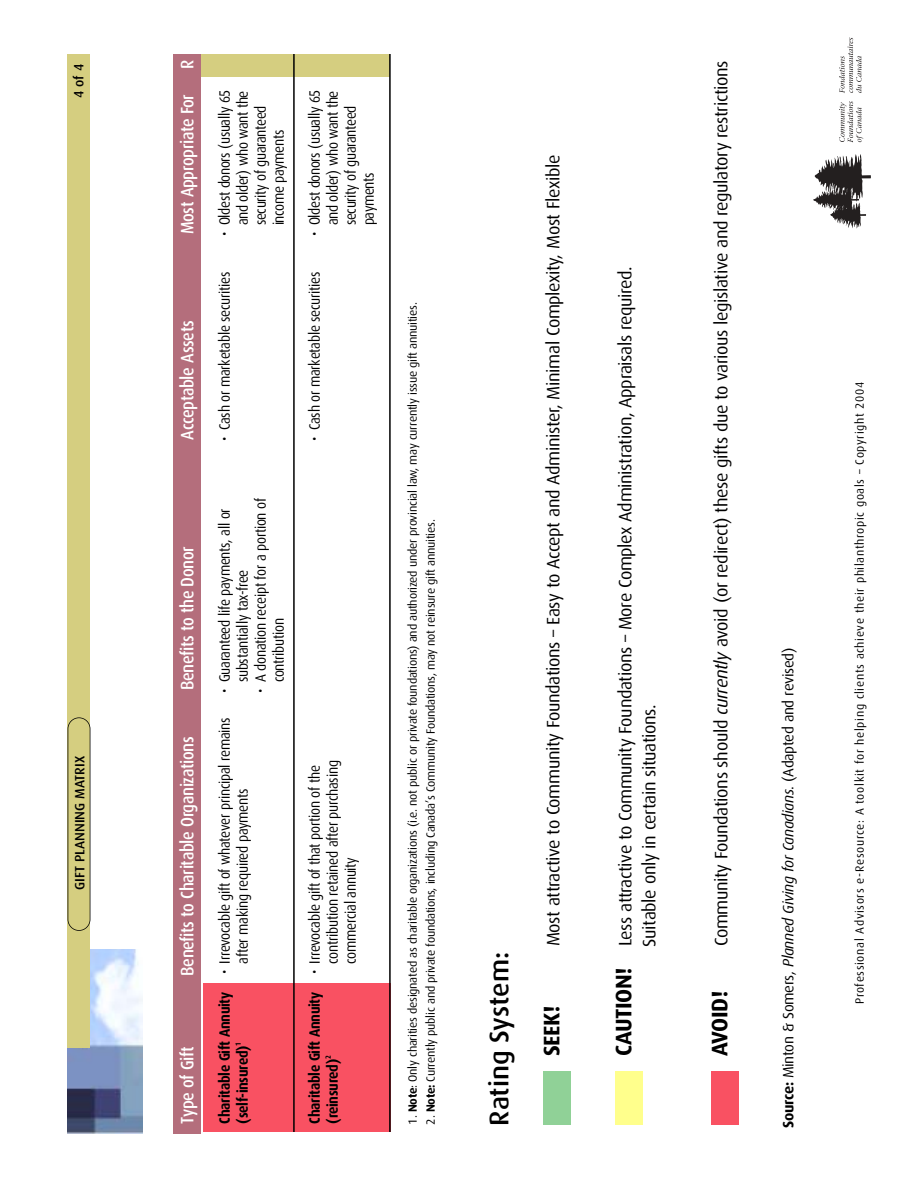
<style>
.page{position:relative;width:918px;height:1188px;background:#fff}
.page>*{position:absolute;margin:0;border:0;box-sizing:border-box;transform-origin:0 0}
.t1{font:500 27px "Dax";color:#000}
.t2{font:700 22.5px "Dax";letter-spacing:-.025em;color:#000}
.t3{font:18px/24px "Dax";letter-spacing:-.02em;color:#000}
.t4{font:500 18px "Dax";letter-spacing:-.02em;color:#fff;scale:.9 1}
.t5{font:15px/18px "Dax";letter-spacing:-.02em;color:#000;scale:.9 1}
.t6{font:700 15px/18px "Dax";letter-spacing:-.025em;color:#000;scale:.9 1}
.t7{font:15px "Dax";letter-spacing:-.02em;color:#000}
.t8{font:500 13.5px "Dax";color:#000}
.t9{font:12px "Dax";letter-spacing:-.02em;color:#000}
.t10{font:12px "Dax";letter-spacing:.055em;color:#000}
.t11{font:700 7.5px "Dax";color:#000;scale:.9 1}
.s1{font-weight:700}
.s2{font-weight:700;font-size:22.5px}
.s3{font-style:italic}
</style>
<div class="page">
<div style="left:203px;top:983px;width:187px;height:149px;background:#f95162"></div>
<img style="left:68px;top:950px;width:74px;height:183px">
<div style="left:67px;top:54px;width:23px;height:993px;background:#d5ce80"></div>
<div style="left:68px;top:717px;width:22px;height:214px;border:2px solid #000;border-radius:11px"></div>
<div style="left:201px;top:54px;width:189px;height:23px;background:#d5ce80"></div>
<div style="left:174px;top:54px;width:27px;height:1080px;background:#b46e7c"></div>
<hr style="left:293px;top:54px;width:2px;height:1078px;background:#000">
<hr style="left:389px;top:54px;width:2px;height:1078px;background:#000">
<div style="left:543px;top:1071px;width:28px;height:54px;background:#90d197"></div>
<div style="left:615px;top:1071px;width:28px;height:54px;background:#ffff8c"></div>
<div style="left:711px;top:1071px;width:28px;height:54px;background:#f95162"></div>
<svg style="left:813px;top:154px;width:58px;height:75px"></svg>
<svg style="left:839px;top:101px;width:24px;height:42px"></svg>
<svg style="left:839px;top:38px;width:23px;height:55px"></svg>
<p class="t8" style="left:72px;top:98px;width:36px;rotate:-90deg">4 of 4</p>
<p class="t8" style="left:73px;top:890px;width:135px;rotate:-90deg">GIFT PLANNING MATRIX</p>
<p class="t4" style="left:179px;top:69px;width:12px;rotate:-90deg">R</p>
<p class="t4" style="left:179px;top:234px;width:157px;rotate:-90deg">Most Appropriate For</p>
<p class="t4" style="left:179px;top:440px;width:134px;rotate:-90deg">Acceptable Assets</p>
<p class="t5" style="left:216px;top:225px;width:153px;text-indent:-11px;rotate:-90deg">• Oldest donors (usually 65 and older) who want the security of guaranteed income payments</p>
<p class="t5" style="left:306px;top:225px;width:153px;text-indent:-11px;rotate:-90deg">• Oldest donors (usually 65 and older) who want the security of guaranteed payments</p>
<p class="t5" style="left:216px;top:441px;width:190px;rotate:-90deg">• Cash or marketable securities</p>
<p class="t5" style="left:306px;top:441px;width:190px;rotate:-90deg">• Cash or marketable securities</p>
<p class="t4" style="left:179px;top:690px;width:162px;rotate:-90deg">Benefits to the Donor</p>
<p class="t4" style="left:179px;top:976px;width:268px;rotate:-90deg">Benefits to Charitable Organizations</p>
<p class="t4" style="left:179px;top:1124px;width:87px;rotate:-90deg">Type of Gift</p>
<p class="t5" style="left:216px;top:682px;width:195px;text-indent:-11px;rotate:-90deg">• Guaranteed life payments, all or substantially tax-free</p>
<p class="t5" style="left:252px;top:682px;width:206px;text-indent:-11px;rotate:-90deg">• A donation receipt for a portion of contribution</p>
<p class="t5" style="left:216px;top:964px;width:275px;text-indent:-11px;rotate:-90deg">• Irrevocable gift of whatever principal remains after making required payments</p>
<p class="t6" style="left:216px;top:1124px;width:148px;rotate:-90deg">Charitable Gift Annuity (self-insured)</p>
<p class="t11" style="left:235px;top:1046px;width:6px;rotate:-90deg">1</p>
<p class="t5" style="left:306px;top:964px;width:227px;text-indent:-11px;rotate:-90deg">• Irrevocable gift of that portion of the contribution retained after purchasing commercial annuity</p>
<p class="t6" style="left:306px;top:1124px;width:148px;rotate:-90deg">Charitable Gift Annuity (reinsured)</p>
<p class="t11" style="left:325px;top:1059px;width:6px;rotate:-90deg">2</p>
<p class="t9" style="left:407px;top:1125px;width:824px;rotate:-90deg">1. <span class="s1">Note</span>: Only charities designated as charitable organizations (i.e. not public or private foundations) and authorized under provincial law, may currently issue gift annuities.</p>
<p class="t9" style="left:425px;top:1125px;width:607px;rotate:-90deg">2. <span class="s1">Note:</span> Currently public and private foundations, including Canada’s Community Foundations, may not reinsure gift annuities.</p>
<h1 class="t1" style="left:486px;top:1126px;width:175px;rotate:-90deg">Rating System:</h1>
<p class="t3" style="left:542px;top:946px;width:794px;rotate:-90deg">Most attractive to Community Foundations – Easy to Accept and Administer, Minimal Complexity, Most Flexible</p>
<h2 class="t2" style="left:541px;top:1056px;width:52px;rotate:-90deg">SEEK!</h2>
<p class="t3" style="left:614px;top:947px;width:682px;text-indent:-109px;rotate:-90deg"><span class="s2">CAUTION!</span> Less attractive to Community Foundations – More Complex Administration, Appraisals required.<br>Suitable only in certain situations.</p>
<p class="t3" style="left:710px;top:946px;width:888px;rotate:-90deg">Community Foundations should <span class="s3">currently</span> avoid (or redirect) these gifts due to various legislative and regulatory restrictions</p>
<h2 class="t2" style="left:709px;top:1056px;width:66px;rotate:-90deg">AVOID!</h2>
<p class="t7" style="left:781px;top:1128px;width:482px;rotate:-90deg"><span class="s1">Source:</span> Minton &amp; Somers, <span class="s3">Planned Giving for Canadians</span>. (Adapted and revised)</p>
<p class="t10" style="left:854px;top:1004px;width:624px;rotate:-90deg">Professional Advisors e-Resource: A toolkit for helping clients achieve their philanthropic goals – Copyright 2004</p>
</div>
